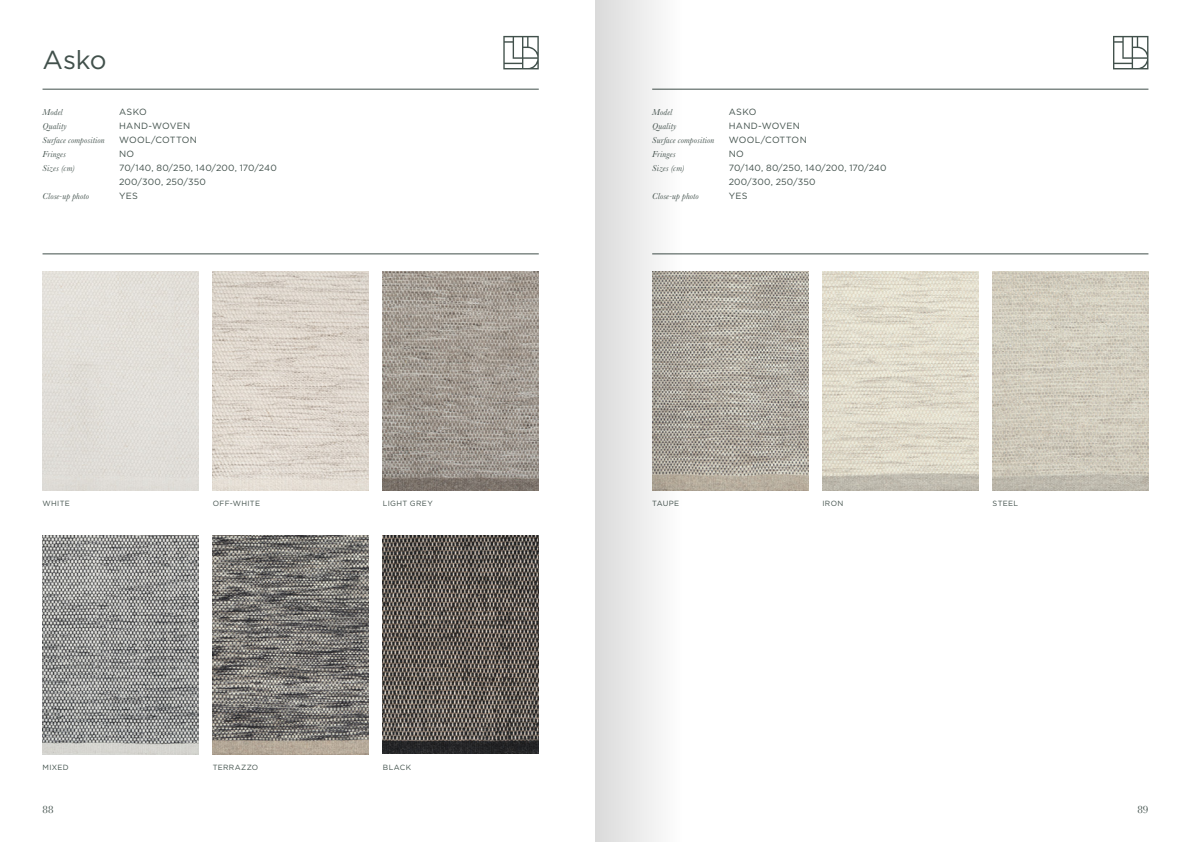
<style>
.page{position:relative;width:1191px;height:842px;background:#fff}
.page>*{position:absolute;margin:0;border:0;box-sizing:border-box;transform-origin:0 0}
.t1{font:26px "Gotham Pro";color:#41504b}
.t2{font:11px "Baskerville";color:#41504b}
.t3{font:9px/14px "Gotham Pro";letter-spacing:.02em;color:#41504b}
.t4{font:italic 9px "Baskerville";letter-spacing:.015em;color:#41504b}
.t5{font:7.5px "Gotham Pro";letter-spacing:.04em;color:#41504b}
</style>
<div class="page">
<hr style="left:652px;top:254px;width:496px;height:1px;background:#41504b">
<hr style="left:43px;top:254px;width:496px;height:1px;background:#41504b">
<hr style="left:652px;top:89px;width:496px;height:1px;background:#41504b">
<hr style="left:43px;top:89px;width:496px;height:1px;background:#41504b">
<svg style="left:503px;top:36px;width:36px;height:33px"></svg>
<svg style="left:1113px;top:36px;width:35px;height:33px"></svg>
<img style="left:683px;top:272px;width:125px;height:218px">
<img style="left:822px;top:272px;width:156px;height:218px">
<img style="left:992px;top:272px;width:156px;height:218px">
<img style="left:43px;top:536px;width:155px;height:218px">
<img style="left:383px;top:272px;width:156px;height:218px">
<img style="left:213px;top:272px;width:156px;height:218px">
<img style="left:213px;top:536px;width:156px;height:218px">
<div style="left:43px;top:272px;width:155px;height:218px;background:#e1ded8"></div>
<img style="left:383px;top:536px;width:156px;height:217px">
<svg style="left:595px;top:0;width:88px;height:842px;fill:#e9e9e9"></svg>
<h1 class="t1" style="left:43px;top:46px;width:66px">Asko</h1>
<p class="t4" style="left:43px;top:106px;width:22px">Model</p>
<p class="t3" style="left:119px;top:105px;width:29px">ASKO</p>
<p class="t4" style="left:43px;top:120px;width:26px">Quality</p>
<p class="t3" style="left:119px;top:119px;width:73px">HAND-WOVEN</p>
<p class="t4" style="left:43px;top:134px;width:64px">Surface composition</p>
<p class="t3" style="left:119px;top:133px;width:79px">WOOL/COTTON</p>
<p class="t4" style="left:43px;top:148px;width:25px">Fringes</p>
<p class="t3" style="left:119px;top:147px;width:17px">NO</p>
<p class="t4" style="left:43px;top:162px;width:34px">Sizes (cm)</p>
<p class="t3" style="left:119px;top:161px;width:159px">70/140, 80/250, 140/200, 170/240<br>200/300, 250/350</p>
<p class="t4" style="left:43px;top:190px;width:48px">Close-up photo</p>
<p class="t3" style="left:119px;top:189px;width:20px">YES</p>
<p class="t5" style="left:43px;top:499px;width:29px">WHITE</p>
<p class="t5" style="left:383px;top:499px;width:51px">LIGHT GREY</p>
<p class="t5" style="left:213px;top:499px;width:49px">OFF-WHITE</p>
<p class="t5" style="left:43px;top:763px;width:28px">MIXED</p>
<p class="t5" style="left:213px;top:763px;width:47px">TERRAZZO</p>
<p class="t5" style="left:383px;top:763px;width:30px">BLACK</p>
<p class="t4" style="left:652px;top:106px;width:22px">Model</p>
<p class="t3" style="left:729px;top:105px;width:29px">ASKO</p>
<p class="t4" style="left:652px;top:120px;width:26px">Quality</p>
<p class="t3" style="left:729px;top:119px;width:73px">HAND-WOVEN</p>
<p class="t4" style="left:652px;top:134px;width:64px">Surface composition</p>
<p class="t3" style="left:729px;top:133px;width:79px">WOOL/COTTON</p>
<p class="t4" style="left:652px;top:148px;width:25px">Fringes</p>
<p class="t3" style="left:729px;top:147px;width:17px">NO</p>
<p class="t4" style="left:652px;top:162px;width:34px">Sizes (cm)</p>
<p class="t3" style="left:729px;top:161px;width:159px">70/140, 80/250, 140/200, 170/240<br>200/300, 250/350</p>
<p class="t4" style="left:652px;top:190px;width:48px">Close-up photo</p>
<p class="t3" style="left:729px;top:189px;width:20px">YES</p>
<p class="t5" style="left:652px;top:499px;width:28px">TAUPE</p>
<p class="t5" style="left:822px;top:499px;width:22px">IRON</p>
<p class="t5" style="left:992px;top:499px;width:27px">STEEL</p>
<p class="t2" style="left:43px;top:802px;width:13px">88</p>
<p class="t2" style="left:1137px;top:802px;width:12px">89</p>
</div>
